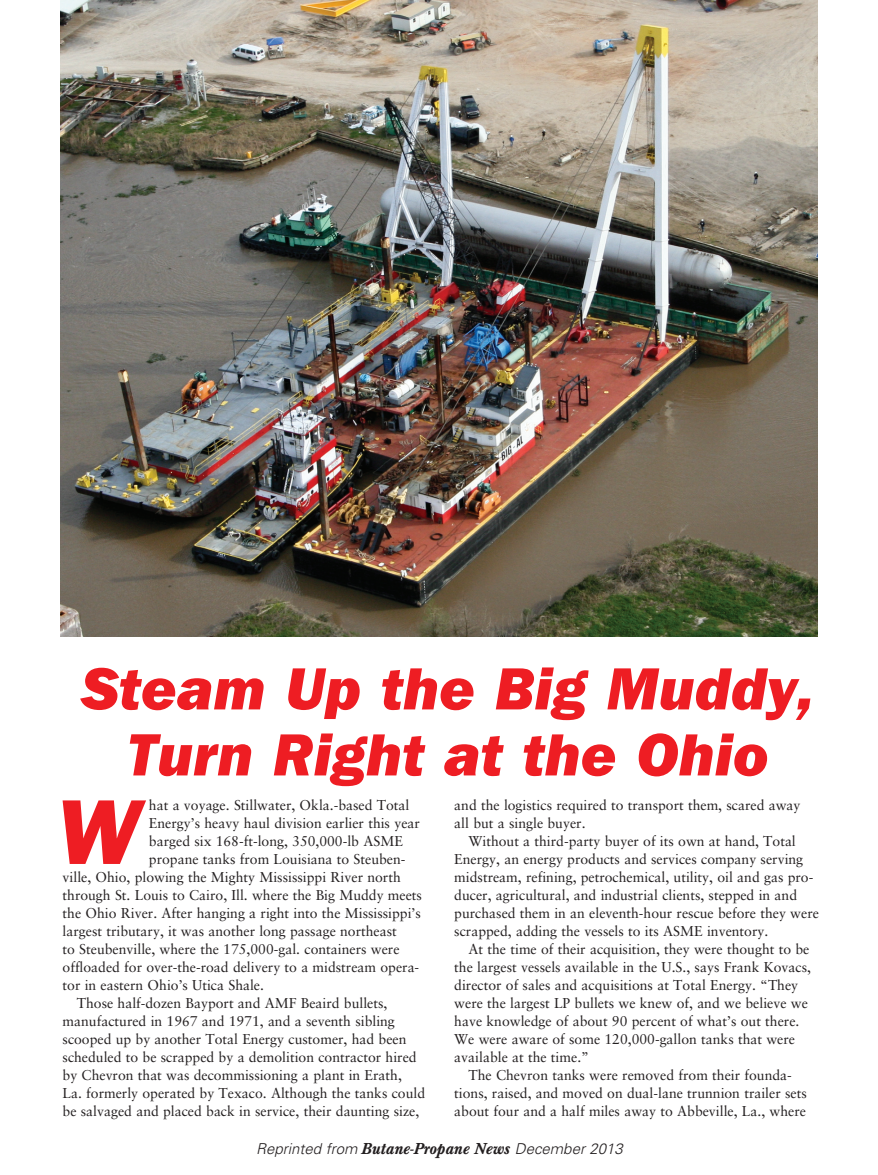
<style>
.page{position:relative;width:878px;height:1175px;background:#fff}
.page>*{position:absolute;margin:0;border:0;box-sizing:border-box;transform-origin:0 0}
.t1{font:italic 800 95.25px "Franklin Gothic";color:#ee1d23}
.t2{font:italic 800 61.5px "Franklin Gothic";color:#ee1d23}
.t3{font:italic 300 15px "Univers";color:#231f20}
.t4{font:14.25px/18px "Sabon";color:#231f20}
.s1{font-family:"Baskerville T";font-weight:500;font-size:16.5px}
</style>
<div class="page">
<img style="left:61px;top:0;width:756px;height:636px">
<p class="t2" style="left:81px;top:653px;width:735px">Steam Up the Big Muddy,</p>
<p class="t2" style="left:126px;top:719px;width:643px">Turn Right at the Ohio</p>
<p class="t1" style="left:56px;top:776px;width:86px">W</p>
<p class="t4" style="left:149px;top:795px;width:262px">hat a voyage. Stillwater, Okla.-based Total</p>
<p class="t4" style="left:149px;top:813px;width:272px">Energy’s heavy haul division earlier this year</p>
<p class="t4" style="left:149px;top:831px;width:255px">barged six 168-ft-long, 350,000-lb ASME</p>
<p class="t4" style="left:149px;top:849px;width:258px">propane tanks from Louisiana to Steuben-</p>
<p class="t4" style="left:63px;top:867px;width:340px">ville, Ohio, plowing the Mighty Mississippi River north</p>
<p class="t4" style="left:63px;top:885px;width:361px">through St. Louis to Cairo, Ill. where the Big Muddy meets</p>
<p class="t4" style="left:63px;top:903px;width:360px">the Ohio River. After hanging a right into the Mississippi’s</p>
<p class="t4" style="left:63px;top:921px;width:336px">largest tributary, it was another long passage northeast</p>
<p class="t4" style="left:63px;top:939px;width:338px">to Steubenville, where the 175,000-gal. containers were</p>
<p class="t4" style="left:63px;top:957px;width:358px">offloaded for over-the-road delivery to a midstream opera-</p>
<p class="t4" style="left:63px;top:975px;width:203px">tor in eastern Ohio’s Utica Shale.</p>
<p class="t4" style="left:63px;top:993px;width:364px;text-indent:14px">Those half-dozen Bayport and AMF Beaird bullets, manufactured in 1967 and 1971, and a seventh sibling scooped up by another Total Energy customer, had been scheduled to be scrapped by a demolition contractor hired by Chevron that was decommissioning a plant in Erath,<br>La. formerly operated by Texaco. Although the tanks could be salvaged and placed back in service, their daunting size,</p>
<p class="t4" style="left:454px;top:795px;width:348px">and the logistics required to transport them, scared away all but a single buyer.</p>
<p class="t4" style="left:454px;top:831px;width:366px;text-indent:14px">Without a third-party buyer of its own at hand, Total Energy, an energy products and services company serving midstream, refining, petrochemical, utility, oil and gas pro&shy;ducer, agricultural, and industrial clients, stepped in and purchased them in an eleventh-hour rescue before they were scrapped, adding the vessels to its ASME inventory.</p>
<p class="t4" style="left:454px;top:939px;width:358px;text-indent:14px">At the time of their acquisition, they were thought to be the largest vessels available in the U.S., says Frank Kovacs, director of sales and acquisitions at Total Energy. “They were the largest LP bullets we knew of, and we believe we have knowledge of about 90 percent of what’s out there.<br>We were aware of some 120,000-gallon tanks that were available at the time.”</p>
<p class="t4" style="left:454px;top:1065px;width:354px;text-align:center">The Chevron tanks were removed from their founda&shy;tions, raised, and moved on dual-lane trunnion trailer sets about four and a half miles away to Abbeville, La., where</p>
<p class="t3" style="left:256px;top:1139px;width:368px">Reprinted from <span class="s1">Butane-Propane News</span> December 2013</p>
</div>
